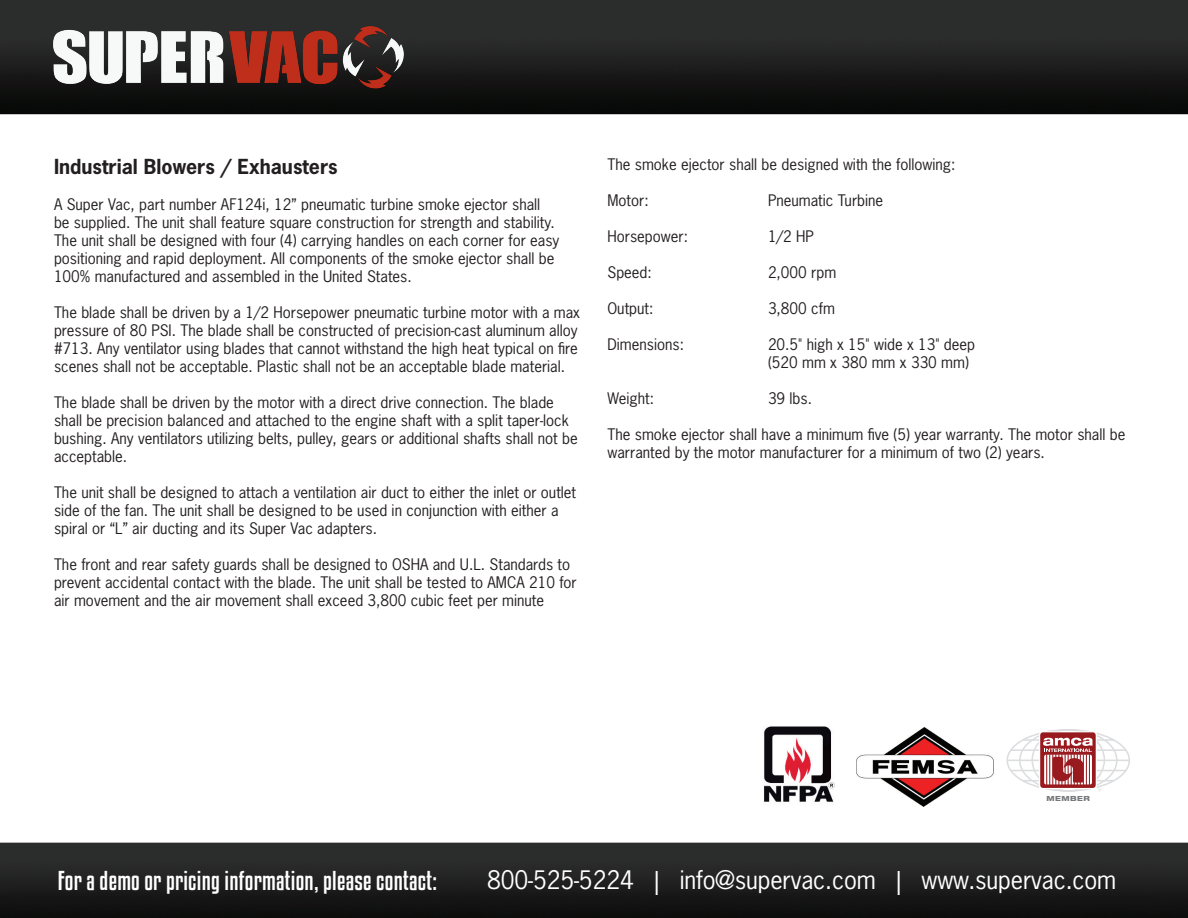
<style>
.page{position:relative;width:1188px;height:918px;background:#fff}
.page>*{position:absolute;margin:0;border:0;box-sizing:border-box;transform-origin:0 0}
.t1{font:24px "News Gothic Std";letter-spacing:-.005em;color:#fff}
.t2{font:24px "Kenyan Coffee Rg";letter-spacing:.01em;color:#fff}
.t3{font:700 19.5px "News Gothic Std";color:#231f20}
.t4{font:15px/18px "News Gothic Std";color:#231f20}
.t5{font:800 expanded 7.05px "Helvetica Neue LT Std";letter-spacing:.07em;color:#76787b}
</style>
<div class="page">
<img style="left:0;top:0;width:1188px;height:918px">
<img style="left:34px;top:23px;width:391px;height:70px">
<img style="left:755px;top:718px;width:85px;height:91px">
<img style="left:856px;top:728px;width:138px;height:79px">
<hr style="left:1023px;top:739px;width:91px;height:2px;background:#dcdddf">
<hr style="left:1011px;top:749px;width:115px;height:2px;background:#dcdddf">
<hr style="left:1007px;top:760px;width:122px;height:1px;background:#dcdddf">
<hr style="left:1011px;top:770px;width:115px;height:1px;background:#dcdddf">
<hr style="left:1023px;top:780px;width:91px;height:1px;background:#dcdddf">
<svg style="left:1039px;top:731px;width:58px;height:58px"></svg>
<svg style="left:1040px;top:732px;width:61px;height:59px"></svg>
<p class="t3" style="left:54px;top:153px;width:285px">Industrial Blowers / Exhausters</p>
<p class="t4" style="left:54px;top:195px;width:507px">A Super Vac, part number AF124i, 12” pneumatic turbine smoke ejector shall be supplied. The unit shall feature square construction for strength and stability.<br>The unit shall be designed with four (4) carrying handles on each corner for easy positioning and rapid deployment. All components of the smoke ejector shall be 100% manufactured and assembled in the United States.</p>
<p class="t4" style="left:54px;top:303px;width:528px">The blade shall be driven by a 1/2 Horsepower pneumatic turbine motor with a max pressure of 80 PSI. The blade shall be constructed of precision-cast aluminum alloy #713. Any ventilator using blades that cannot withstand the high heat typical on fire scenes shall not be acceptable. Plastic shall not be an acceptable blade material.</p>
<p class="t4" style="left:54px;top:393px;width:525px">The blade shall be driven by the motor with a direct drive connection. The blade shall be precision balanced and attached to the engine shaft with a split taper-lock bushing. Any ventilators utilizing belts, pulley, gears or additional shafts shall not be acceptable.</p>
<p class="t4" style="left:54px;top:483px;width:524px">The unit shall be designed to attach a ventilation air duct to either the inlet or outlet side of the fan. The unit shall be designed to be used in conjunction with either a spiral or “L” air ducting and its Super Vac adapters.</p>
<p class="t4" style="left:54px;top:555px;width:524px">The front and rear safety guards shall be designed to OSHA and U.L. Standards to prevent accidental contact with the blade. The unit shall be tested to AMCA 210 for air movement and the air movement shall exceed 3,800 cubic feet per minute</p>
<p class="t4" style="left:608px;top:155px;width:350px">The smoke ejector shall be designed with the following:</p>
<p class="t4" style="left:608px;top:191px;width:43px">Motor:</p>
<p class="t4" style="left:768px;top:191px;width:117px">Pneumatic Turbine</p>
<p class="t4" style="left:608px;top:227px;width:82px">Horsepower:</p>
<p class="t4" style="left:768px;top:227px;width:47px">1/2 HP</p>
<p class="t4" style="left:608px;top:263px;width:46px">Speed:</p>
<p class="t4" style="left:768px;top:263px;width:70px">2,000 rpm</p>
<p class="t4" style="left:608px;top:299px;width:47px">Output:</p>
<p class="t4" style="left:768px;top:299px;width:68px">3,800 cfm</p>
<p class="t4" style="left:608px;top:335px;width:78px">Dimensions:</p>
<p class="t4" style="left:768px;top:335px;width:209px">20.5" high x 15" wide x 13" deep</p>
<p class="t4" style="left:768px;top:353px;width:202px">(520 mm x 380 mm x 330 mm)</p>
<p class="t4" style="left:608px;top:389px;width:48px">Weight:</p>
<p class="t4" style="left:768px;top:389px;width:46px">39 lbs.</p>
<p class="t4" style="left:608px;top:425px;width:519px">The smoke ejector shall have a minimum five (5) year warranty. The motor shall be warranted by the motor manufacturer for a minimum of two (2) years.</p>
<p class="t5" style="left:1047px;top:794px;width:45px">MEMBER</p>
<p class="t2" style="left:58px;top:866px;width:381px">For a demo or pricing information, please contact:</p>
<p class="t1" style="left:487px;top:864px;width:631px">800-525-5224 | info@supervac.com | www.supervac.com</p>
</div>
